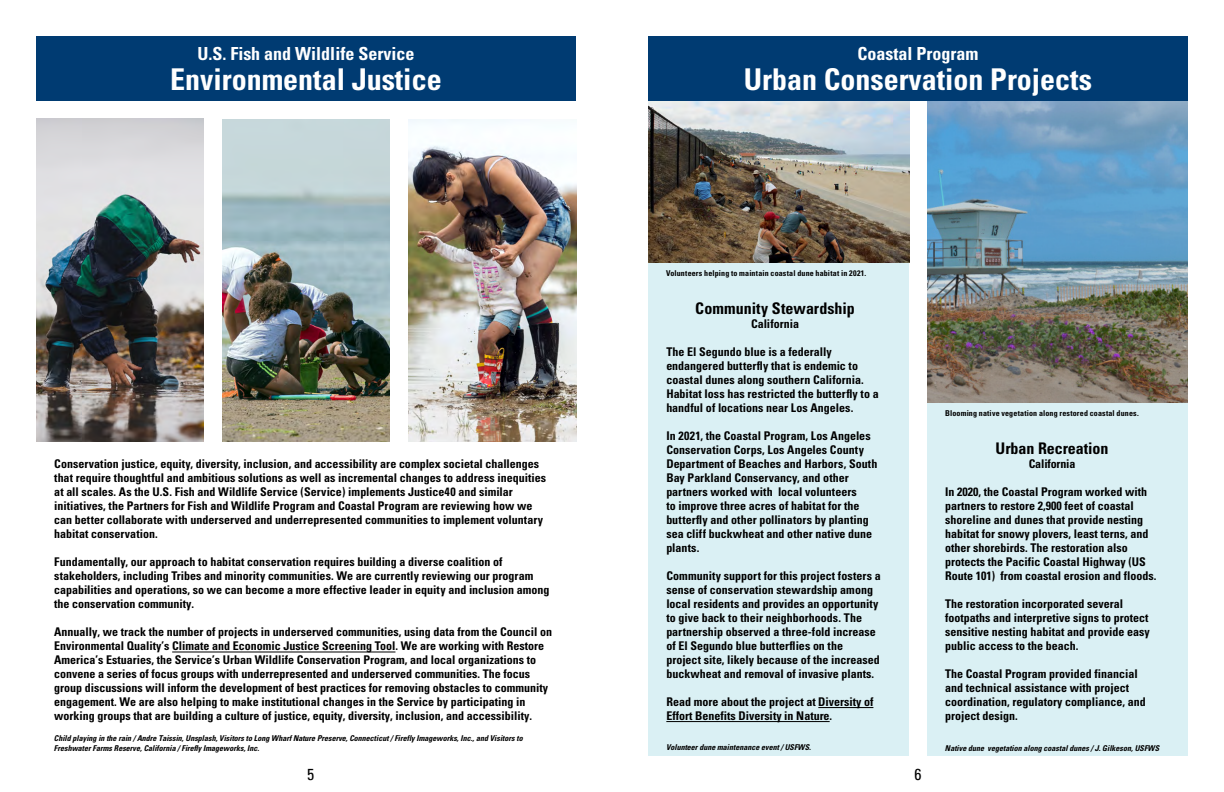
<style>
.page{position:relative;width:1224px;height:792px;background:#fff}
.page>*{position:absolute;margin:0;border:0;box-sizing:border-box;transform-origin:0 0}
.t1{font:700 condensed 30px "Univers";color:#fff}
.t2{font:700 condensed 18px "Univers";color:#fff}
.t3{font:700 condensed 16px "Univers";letter-spacing:-.005em;color:#000}
.t4{font:condensed 16px "Univers";color:#000}
.t5{font:700 condensed 12px/14px "Univers";color:#000}
.t6{font:italic 700 condensed 8px/10px "Univers";color:#000}
.t7{font:700 condensed 8px "Univers";letter-spacing:.02em;color:#000}
</style>
<div class="page">
<div style="left:927px;top:36px;width:261px;height:719px;background:#daf0f4"></div>
<div style="left:648px;top:36px;width:261px;height:720px;background:#daf0f4"></div>
<img style="left:648px;top:101px;width:261px;height:161px">
<img style="left:927px;top:101px;width:261px;height:302px">
<div style="left:36px;top:36px;width:540px;height:65px;background:#003b72"></div>
<div style="left:648px;top:36px;width:540px;height:65px;background:#003b72"></div>
<img style="left:408px;top:119px;width:168px;height:323px">
<img style="left:222px;top:119px;width:168px;height:323px">
<img style="left:36px;top:119px;width:168px;height:323px">
<hr style="left:172px;top:652px;width:223px;height:1px;background:#000">
<hr style="left:818px;top:707px;width:55px;height:1px;background:#000">
<hr style="left:666px;top:721px;width:164px;height:1px;background:#000">
<p class="t2" style="left:197px;top:43px;width:218px">U.S. Fish and Wildlife Service</p>
<p class="t1" style="left:170px;top:61px;width:273px">Environmental Justice</p>
<p class="t5" style="left:54px;top:457px;width:494px">Conservation justice, equity, diversity, inclusion, and accessibility are complex societal challenges that require thoughtful and ambitious solutions as well as incremental changes to address inequities at all scales. As the U.S. Fish and Wildlife Service (Service) implements Justice40 and similar initiatives, the Partners for Fish and Wildlife Program and Coastal Program are reviewing how we can better collaborate with underserved and underrepresented communities to implement voluntary habitat conservation.</p>
<p class="t5" style="left:54px;top:555px;width:497px">Fundamentally, our approach to habitat conservation requires building a diverse coalition of stakeholders, including Tribes and minority communities. We are currently reviewing our program capabilities and operations, so we can become a more effective leader in equity and inclusion among the conservation community.</p>
<p class="t5" style="left:54px;top:625px;width:499px">Annually, we track the number of projects in underserved communities, using data from the Council on Environmental Quality’s Climate and Economic Justice Screening Tool. We are working with Restore America’s Estuaries, the Service’s Urban Wildlife Conservation Program, and local organizations to convene a series of focus groups with underrepresented and underserved communities. The focus group discussions will inform the development of best practices for removing obstacles to community engagement. We are also helping to make institutional changes in the Service by participating in working groups that are building a culture of justice, equity, diversity, inclusion, and accessibility.</p>
<p class="t6" style="left:54px;top:733px;width:470px">Child playing in the rain / Andre Taissin, Unsplash, Visitors to Long Wharf Nature Preserve, Connecticut / Firefly Imageworks, Inc., and Visitors to<br>Freshwater Farms Reserve, California / Firefly Imageworks, Inc.</p>
<p class="t2" style="left:857px;top:43px;width:122px">Coastal Program</p>
<p class="t1" style="left:744px;top:61px;width:350px">Urban Conservation Projects</p>
<p class="t7" style="left:666px;top:268px;width:202px">Volunteers helping to maintain coastal dune habitat in 2021.</p>
<p class="t3" style="left:695px;top:298px;width:161px">Community Stewardship</p>
<p class="t5" style="left:751px;top:316px;width:50px">California</p>
<p class="t5" style="left:666px;top:344px;width:214px">The El Segundo blue is a federally endangered butterfly that is endemic to coastal dunes along southern California.<br>Habitat loss has restricted the butterfly to a handful of locations near Los Angeles.</p>
<p class="t5" style="left:666px;top:428px;width:213px">In 2021, the Coastal Program, Los Angeles Conservation Corps, Los Angeles County Department of Beaches and Harbors, South Bay Parkland Conservancy, and other partners worked with local volunteers<br>to improve three acres of habitat for the butterfly and other pollinators by planting sea cliff buckwheat and other native dune plants.</p>
<p class="t5" style="left:666px;top:568px;width:216px">Community support for this project fosters a sense of conservation stewardship among local residents and provides an opportunity to give back to their neighborhoods. The partnership observed a three-fold increase of El Segundo blue butterflies on the project site, likely because of the increased buckwheat and removal of invasive plants.</p>
<p class="t5" style="left:666px;top:694px;width:209px">Read more about the project at Diversity of<br>Effort Benefits Diversity in Nature.</p>
<p class="t6" style="left:666px;top:743px;width:146px">Volunteer dune maintenance event / USFWS.</p>
<p class="t7" style="left:945px;top:408px;width:195px">Blooming native vegetation along restored coastal dunes.</p>
<p class="t3" style="left:996px;top:438px;width:114px">Urban Recreation</p>
<p class="t5" style="left:1029px;top:457px;width:48px">California</p>
<p class="t5" style="left:945px;top:485px;width:213px">In 2020, the Coastal Program worked with partners to restore 2,900 feet of coastal shoreline and dunes that provide nesting habitat for snowy plovers, least terns, and other shorebirds. The restoration also protects the Pacific Coastal Highway (US Route 101) from coastal erosion and floods.</p>
<p class="t5" style="left:945px;top:597px;width:206px">The restoration incorporated several footpaths and interpretive signs to protect sensitive nesting habitat and provide easy public access to the beach.</p>
<p class="t5" style="left:945px;top:667px;width:202px">The Coastal Program provided financial and technical assistance with project coordination, regulatory compliance, and project design.</p>
<p class="t6" style="left:945px;top:743px;width:216px">Native dune vegetation along coastal dunes / J. Gilkeson, USFWS</p>
<h3 class="t4" style="left:307px;top:765px;width:9px">5</h3>
<h3 class="t4" style="left:914px;top:765px;width:9px">6</h3>
</div>
